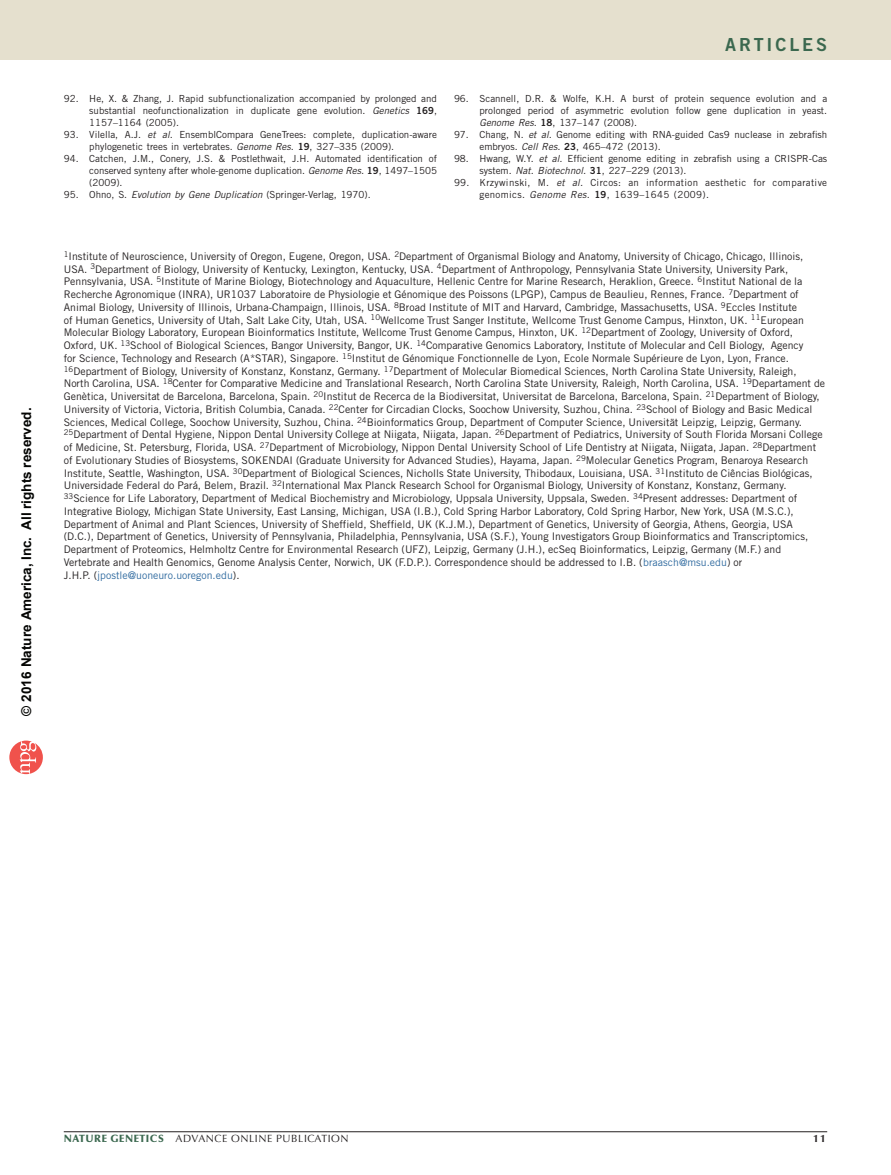
<style>
.page{position:relative;width:891px;height:1175px;background:#fff}
.page>*{position:absolute;margin:0;border:0;box-sizing:border-box;transform-origin:0 0}
.t1{font:18px "Trade Gothic LT Std Bd 2";letter-spacing:.16em;color:#3b684f}
.t2{font:700 13.5px "Arial";color:#040503}
.pAffiliation{font:10.5px/12.8px "Trade Gothic LT Std";color:#231f20}
.t3{font:10.5px "Optima LT Std";letter-spacing:.05em;color:#231f20}
.t4{font:700 10.5px "Optima LT Std";color:#231f20}
.pReference4{font:9.75px/12px "Trade Gothic LT Std";color:#231f20;text-align:justify}
.pReference4-2{font:9.75px/12px "Trade Gothic LT Std";letter-spacing:.03em;color:#231f20}
.s1{font-style:italic}
.s2{font-family:"Trade Gothic LT Std Bd 2"}
.s3{color:#2f6a9f}
.s4{font-weight:900;color:#3b684f}
</style>
<div class="page">
<svg style="left:9px;top:740px;width:34px;height:34px"></svg>
<div style="left:0;top:0;width:891px;height:60px;background:#e5e0ce"></div>
<hr style="left:64px;top:1131px;width:763px;height:1px;background:#231f20">
<p class="t2" style="left:17px;top:715px;width:309px;rotate:-90deg">© 2016 Nature America, Inc. All rights reserved.</p>
<p class="pReference4" style="left:89px;top:92px;width:349px;text-indent:-26px">92. He, X. &amp; Zhang, J. Rapid subfunctionalization accompanied by prolonged and substantial neofunctionalization in duplicate gene evolution. <span class="s1">Genetics</span> <span class="s2">169</span>, 1157–1164 (2005).</p>
<p class="pReference4" style="left:89px;top:128px;width:349px;text-indent:-26px">93. Vilella, A.J. <span class="s1">et al.</span> EnsemblCompara GeneTrees: complete, duplication-aware phylogenetic trees in vertebrates. <span class="s1">Genome Res.</span> <span class="s2">19</span>, 327–335 (2009).</p>
<p class="pReference4" style="left:89px;top:152px;width:349px;text-indent:-26px">94. Catchen, J.M., Conery, J.S. &amp; Postlethwait, J.H. Automated identification of conserved synteny after whole-genome duplication. <span class="s1">Genome Res.</span> <span class="s2">19</span>, 1497–1505 (2009).</p>
<p class="pReference4" style="left:64px;top:188px;width:308px">95. Ohno, S. <span class="s1">Evolution by Gene Duplication</span> (Springer-Verlag, 1970).</p>
<h1 class="t1" style="left:725px;top:33px;width:103px">ARTICLES</h1>
<p class="pReference4" style="left:480px;top:92px;width:349px;text-indent:-26px">96. Scannell, D.R. &amp; Wolfe, K.H. A burst of protein sequence evolution and a prolonged period of asymmetric evolution follow gene duplication in yeast.<br><span class="s1">Genome Res.</span> <span class="s2">18</span>, 137–147 (2008).</p>
<p class="pReference4" style="left:480px;top:128px;width:349px;text-indent:-26px">97. Chang, N. <span class="s1">et al.</span> Genome editing with RNA-guided Cas9 nuclease in zebrafish embryos. <span class="s1">Cell Res.</span> <span class="s2">23</span>, 465–472 (2013).</p>
<p class="pReference4" style="left:480px;top:152px;width:349px;text-indent:-26px">98. Hwang, W.Y. <span class="s1">et al.</span> Efficient genome editing in zebrafish using a CRISPR-Cas system. <span class="s1">Nat. Biotechnol.</span> <span class="s2">31</span>, 227–229 (2013).</p>
<p class="pReference4-2" style="left:480px;top:176px;width:349px;text-indent:-26px">99. Krzywinski, M. <span class="s1">et al.</span> Circos: an information aesthetic for comparative genomics. <span class="s1">Genome Res.</span> <span class="s2">19</span>, 1639–1645 (2009).</p>
<p class="pAffiliation" style="left:64px;top:250px;width:763px"><sup>1</sup>Institute of Neuroscience, University of Oregon, Eugene, Oregon, USA. <sup>2</sup>Department of Organismal Biology and Anatomy, University of Chicago, Chicago, Illinois, USA. <sup>3</sup>Department of Biology, University of Kentucky, Lexington, Kentucky, USA. <sup>4</sup>Department of Anthropology, Pennsylvania State University, University Park, Pennsylvania, USA. <sup>5</sup>Institute of Marine Biology, Biotechnology and Aquaculture, Hellenic Centre for Marine Research, Heraklion, Greece. <sup>6</sup>Institut National de la Recherche Agronomique (INRA), UR1037 Laboratoire de Physiologie et Génomique des Poissons (LPGP), Campus de Beaulieu, Rennes, France. <sup>7</sup>Department of Animal Biology, University of Illinois, Urbana-Champaign, Illinois, USA. <sup>8</sup>Broad Institute of MIT and Harvard, Cambridge, Massachusetts, USA. <sup>9</sup>Eccles Institute<br>of Human Genetics, University of Utah, Salt Lake City, Utah, USA. <sup>10</sup>Wellcome Trust Sanger Institute, Wellcome Trust Genome Campus, Hinxton, UK. <sup>11</sup>European Molecular Biology Laboratory, European Bioinformatics Institute, Wellcome Trust Genome Campus, Hinxton, UK. <sup>12</sup>Department of Zoology, University of Oxford, Oxford, UK. <sup>13</sup>School of Biological Sciences, Bangor University, Bangor, UK. <sup>14</sup>Comparative Genomics Laboratory, Institute of Molecular and Cell Biology, Agency<br>for Science, Technology and Research (A*STAR), Singapore. <sup>15</sup>Institut de Génomique Fonctionnelle de Lyon, Ecole Normale Supérieure de Lyon, Lyon, France.<br><sup>16</sup>Department of Biology, University of Konstanz, Konstanz, Germany. <sup>17</sup>Department of Molecular Biomedical Sciences, North Carolina State University, Raleigh,<br>North Carolina, USA. <sup>18</sup>Center for Comparative Medicine and Translational Research, North Carolina State University, Raleigh, North Carolina, USA. <sup>19</sup>Departament de Genètica, Universitat de Barcelona, Barcelona, Spain. <sup>20</sup>Institut de Recerca de la Biodiversitat, Universitat de Barcelona, Barcelona, Spain. <sup>21</sup>Department of Biology, University of Victoria, Victoria, British Columbia, Canada. <sup>22</sup>Center for Circadian Clocks, Soochow University, Suzhou, China. <sup>23</sup>School of Biology and Basic Medical Sciences, Medical College, Soochow University, Suzhou, China. <sup>24</sup>Bioinformatics Group, Department of Computer Science, Universität Leipzig, Leipzig, Germany.<br><sup>25</sup>Department of Dental Hygiene, Nippon Dental University College at Niigata, Niigata, Japan. <sup>26</sup>Department of Pediatrics, University of South Florida Morsani College of Medicine, St. Petersburg, Florida, USA. <sup>27</sup>Department of Microbiology, Nippon Dental University School of Life Dentistry at Niigata, Niigata, Japan. <sup>28</sup>Department of Evolutionary Studies of Biosystems, SOKENDAI (Graduate University for Advanced Studies), Hayama, Japan. <sup>29</sup>Molecular Genetics Program, Benaroya Research Institute, Seattle, Washington, USA. <sup>30</sup>Department of Biological Sciences, Nicholls State University, Thibodaux, Louisiana, USA. <sup>31</sup>Instituto de Ciências Biológicas, Universidade Federal do Pará, Belem, Brazil. <sup>32</sup>International Max Planck Research School for Organismal Biology, University of Konstanz, Konstanz, Germany.<br><sup>33</sup>Science for Life Laboratory, Department of Medical Biochemistry and Microbiology, Uppsala University, Uppsala, Sweden. <sup>34</sup>Present addresses: Department of Integrative Biology, Michigan State University, East Lansing, Michigan, USA (I.B.), Cold Spring Harbor Laboratory, Cold Spring Harbor, New York, USA (M.S.C.), Department of Animal and Plant Sciences, University of Sheffield, Sheffield, UK (K.J.M.), Department of Genetics, University of Georgia, Athens, Georgia, USA (D.C.), Department of Genetics, University of Pennsylvania, Philadelphia, Pennsylvania, USA (S.F.), Young Investigators Group Bioinformatics and Transcriptomics, Department of Proteomics, Helmholtz Centre for Environmental Research (UFZ), Leipzig, Germany (J.H.), ecSeq Bioinformatics, Leipzig, Germany (M.F.) and Vertebrate and Health Genomics, Genome Analysis Center, Norwich, UK (F.D.P.). Correspondence should be addressed to I.B. (<span class="s3">braasch@msu.edu</span>) or<br>J.H.P. (<span class="s3">jpostle@uoneuro.uoregon.edu</span>).</p>
<p class="t3" style="left:64px;top:1132px;width:286px"><span class="s4">NATURE GENETICS</span> ADVANCE ONLINE PUBLICATION</p>
<p class="t4" style="left:813px;top:1132px;width:7px">11</p>
</div>
